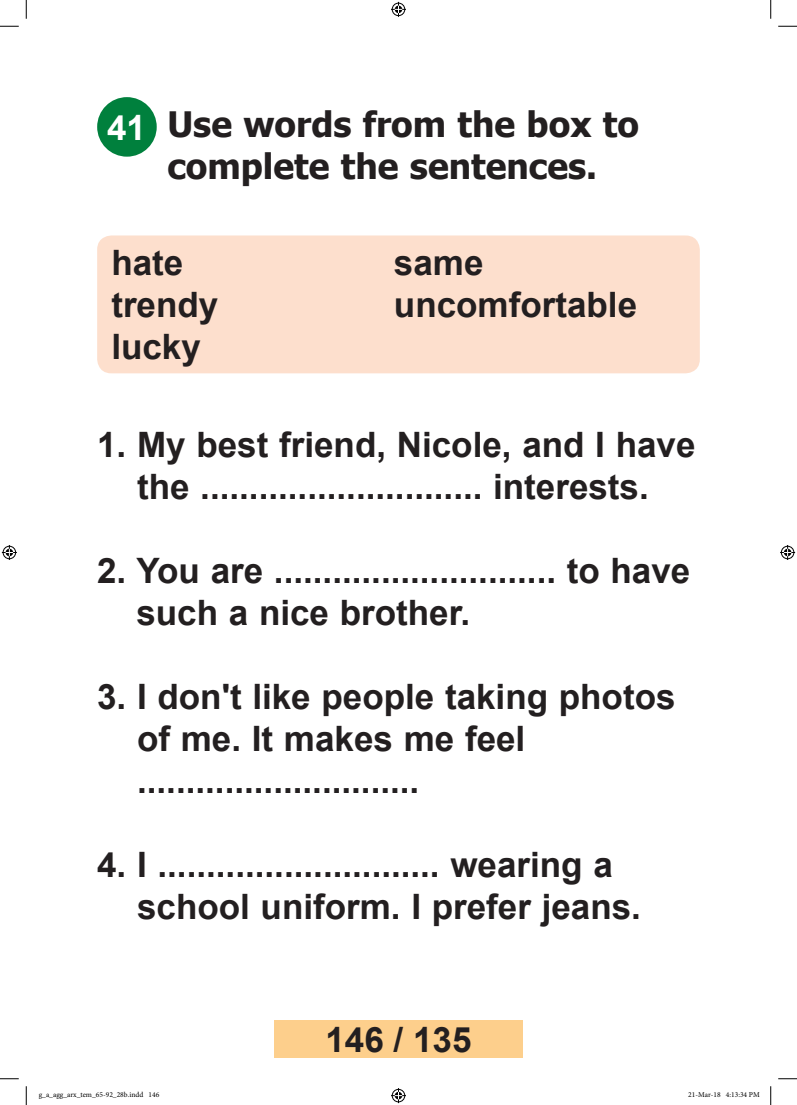
<style>
.page{position:relative;width:797px;height:1105px;background:#fff}
.page>*{position:absolute;margin:0;border:0;box-sizing:border-box;transform-origin:0 0}
.t1{font:700 35px/42px "Arial";color:#231f20}
.t2{font:700 35px/42px "Tahoma";color:#231f20;text-align:center}
.t3{font:7.5px "Minion Pro";color:#000}
.s1{font-family:"Arial";color:#fff}
</style>
<div class="page">
<div style="left:274px;top:1020px;width:248px;height:37px;background:#fdcf8c"></div>
<div style="left:97px;top:97px;width:60px;height:60px;background:#00803d;border-radius:50%"></div>
<div style="left:97px;top:235px;width:602px;height:138px;background:#fddfcd;border-radius:14px"></div>
<svg style="left:0;top:25px;width:19px;height:2px"></svg>
<svg style="left:778px;top:25px;width:19px;height:2px"></svg>
<svg style="left:0;top:1078px;width:19px;height:1px"></svg>
<svg style="left:778px;top:1078px;width:19px;height:1px"></svg>
<svg style="left:25px;top:0;width:2px;height:19px"></svg>
<svg style="left:25px;top:1086px;width:2px;height:19px"></svg>
<svg style="left:770px;top:0;width:1px;height:19px"></svg>
<svg style="left:770px;top:1086px;width:1px;height:19px"></svg>
<svg style="left:391px;top:2px;width:15px;height:15px"></svg>
<svg style="left:391px;top:1088px;width:15px;height:15px"></svg>
<svg style="left:2px;top:545px;width:15px;height:15px"></svg>
<svg style="left:780px;top:545px;width:15px;height:15px"></svg>
<p class="t2" style="left:107px;top:105px;width:533px"><span class="s1">41</span> Use words from the box to complete the sentences.</p>
<p class="t1" style="left:111px;top:242px;width:73px">hate</p>
<p class="t1" style="left:394px;top:242px;width:91px">same</p>
<p class="t1" style="left:111px;top:284px;width:108px">trendy</p>
<p class="t1" style="left:394px;top:284px;width:245px">uncomfortable</p>
<p class="t1" style="left:111px;top:326px;width:91px">lucky</p>
<p class="t1" style="left:97px;top:424px;width:600px;text-align:center">1. My best friend, Nicole, and I have the ............................. interests.</p>
<p class="t1" style="left:136px;top:550px;width:555px;text-indent:-39px">2. You are ............................. to have such a nice brother.</p>
<p class="t1" style="left:137px;top:676px;width:540px;text-indent:-40px">3. I don't like people taking photos of me. It makes me feel .............................</p>
<p class="t1" style="left:137px;top:844px;width:505px;text-indent:-40px">4. I ............................. wearing a school uniform. I prefer jeans.</p>
<p class="t1" style="left:325px;top:1019px;width:147px">146 / 135</p>
<p class="t3" style="left:39px;top:1090px;width:122px">g_a_agg_arx_tem_65-92_28b.indd 146</p>
<p class="t3" style="left:688px;top:1090px;width:73px">21-Mar-18 4:13:34 PM</p>
</div>
